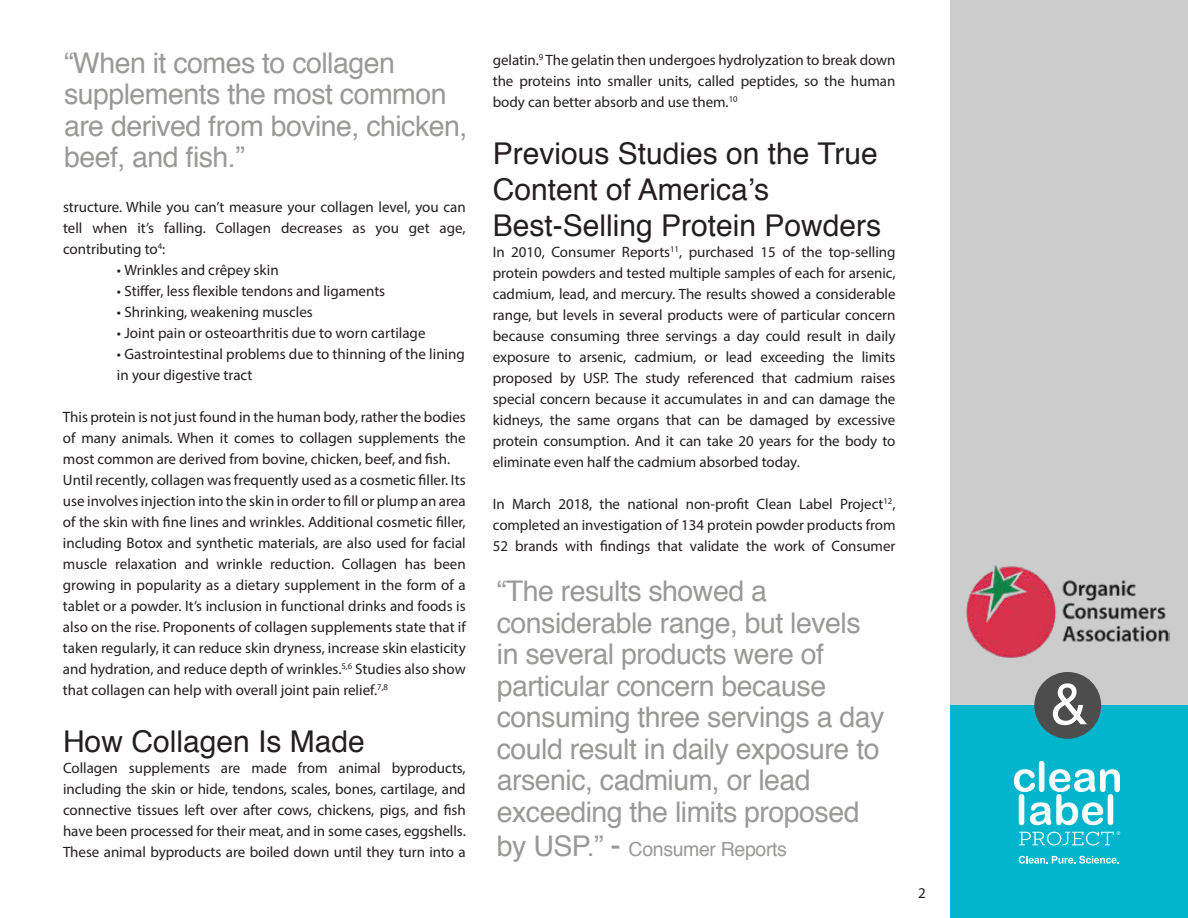
<style>
.page{position:relative;width:1188px;height:918px;background:#fff}
.page>*{position:absolute;margin:0;border:0;box-sizing:border-box;transform-origin:0 0}
.t1{font:30px/36px "Helvetica";color:#231f20}
.t2{font:28.5px/31.5px "Helvetica";letter-spacing:-.02em;color:#999998}
.t3{font:19.5px "Helvetica";letter-spacing:-.02em;color:#999998}
.t4{font:15px/21px "Myriad Pro";color:#231f20;text-align:justify}
.s1{font-size:28.5px}
.s2{font-size:31.5px}
</style>
<div class="page">
<div style="left:950px;top:0;width:238px;height:918px;background:#ccc"></div>
<div style="left:950px;top:705px;width:238px;height:213px;background:#00b5cc"></div>
<img style="left:966px;top:565px;width:204px;height:93px">
<svg style="left:1019px;top:831px;width:101px;height:14px"></svg>
<svg style="left:1014px;top:761px;width:106px;height:64px"></svg>
<svg style="left:1019px;top:856px;width:100px;height:8px"></svg>
<div style="left:1034px;top:672px;width:67px;height:67px;background:#4d4d4e;border-radius:50%"></div>
<svg style="left:1053px;top:683px;width:34px;height:42px"></svg>
<h2 class="t2" style="left:64px;top:50px;width:405px">“When it comes to collagen supplements the most common are derived from bovine, chicken, beef, and fish.”</h2>
<p class="t4" style="left:63px;top:198px;width:404px">structure. While you can’t measure your collagen level, you can tell when it’s falling. Collagen decreases as you get age, contributing to<sup>4</sup>:</p>
<p class="t4" style="left:117px;top:261px;width:163px">• Wrinkles and crêpey skin</p>
<p class="t4" style="left:117px;top:282px;width:270px">• Stiffer, less flexible tendons and ligaments</p>
<p class="t4" style="left:117px;top:303px;width:197px">• Shrinking, weakening muscles</p>
<p class="t4" style="left:117px;top:324px;width:310px">• Joint pain or osteoarthritis due to worn cartilage</p>
<p class="t4" style="left:117px;top:345px;width:349px">• Gastrointestinal problems due to thinning of the lining in your digestive tract</p>
<p class="t4" style="left:63px;top:408px;width:404px;text-align:left">This protein is not just found in the human body, rather the bodies of many animals. When it comes to collagen supplements the most common are derived from bovine, chicken, beef, and fish.<br>Until recently, collagen was frequently used as a cosmetic filler. Its use involves injection into the skin in order to fill or plump an area of the skin with fine lines and wrinkles. Additional cosmetic filler, including Botox and synthetic materials, are also used for facial muscle relaxation and wrinkle reduction. Collagen has been growing in popularity as a dietary supplement in the form of a tablet or a powder. It’s inclusion in functional drinks and foods is also on the rise. Proponents of collagen supplements state that if taken regularly, it can reduce skin dryness, increase skin elasticity and hydration, and reduce depth of wrinkles.<sup>5,6</sup> Studies also show that collagen can help with overall joint pain relief.<sup>7,8</sup></p>
<h1 class="t1" style="left:63px;top:726px;width:303px">How Collagen Is Made</h1>
<p class="t4" style="left:63px;top:759px;width:404px">Collagen supplements are made from animal byproducts, including the skin or hide, tendons, scales, bones, cartilage, and connective tissues left over after cows, chickens, pigs, and fish have been processed for their meat, and in some cases, eggshells.<br>These animal byproducts are boiled down until they turn into a</p>
<p class="t4" style="left:493px;top:51px;width:404px">gelatin.<sup>9</sup> The gelatin then undergoes hydrolyzation to break down the proteins into smaller units, called peptides, so the human body can better absorb and use them.<sup>10</sup></p>
<h1 class="t1" style="left:493px;top:138px;width:390px">Previous Studies on the True<br>Content of America’s<br>Best-Selling Protein Powders</h1>
<p class="t4" style="left:493px;top:243px;width:404px">In 2010, Consumer Reports<sup>11</sup>, purchased 15 of the top-selling protein powders and tested multiple samples of each for arsenic, cadmium, lead, and mercury. The results showed a considerable range, but levels in several products were of particular concern because consuming three servings a day could result in daily exposure to arsenic, cadmium, or lead exceeding the limits proposed by USP. The study referenced that cadmium raises special concern because it accumulates in and can damage the kidneys, the same organs that can be damaged by excessive protein consumption. And it can take 20 years for the body to eliminate even half the cadmium absorbed today.</p>
<p class="t4" style="left:493px;top:495px;width:404px">In March 2018, the national non-profit Clean Label Project<sup>12</sup>, completed an investigation of 134 protein powder products from 52 brands with findings that validate the work of Consumer</p>
<h2 class="t2" style="left:497px;top:578px;width:389px">“The results showed a considerable range, but levels in several products were of particular concern because consuming three servings a day could result in daily exposure to arsenic, cadmium, or lead exceeding the limits proposed</h2>
<h3 class="t3" style="left:497px;top:842px;width:292px"><span class="s1">by USP.”</span> <span class="s2">-</span> Consumer Reports</h3>
<p class="t4" style="left:918px;top:884px;width:9px">2</p>
</div>
